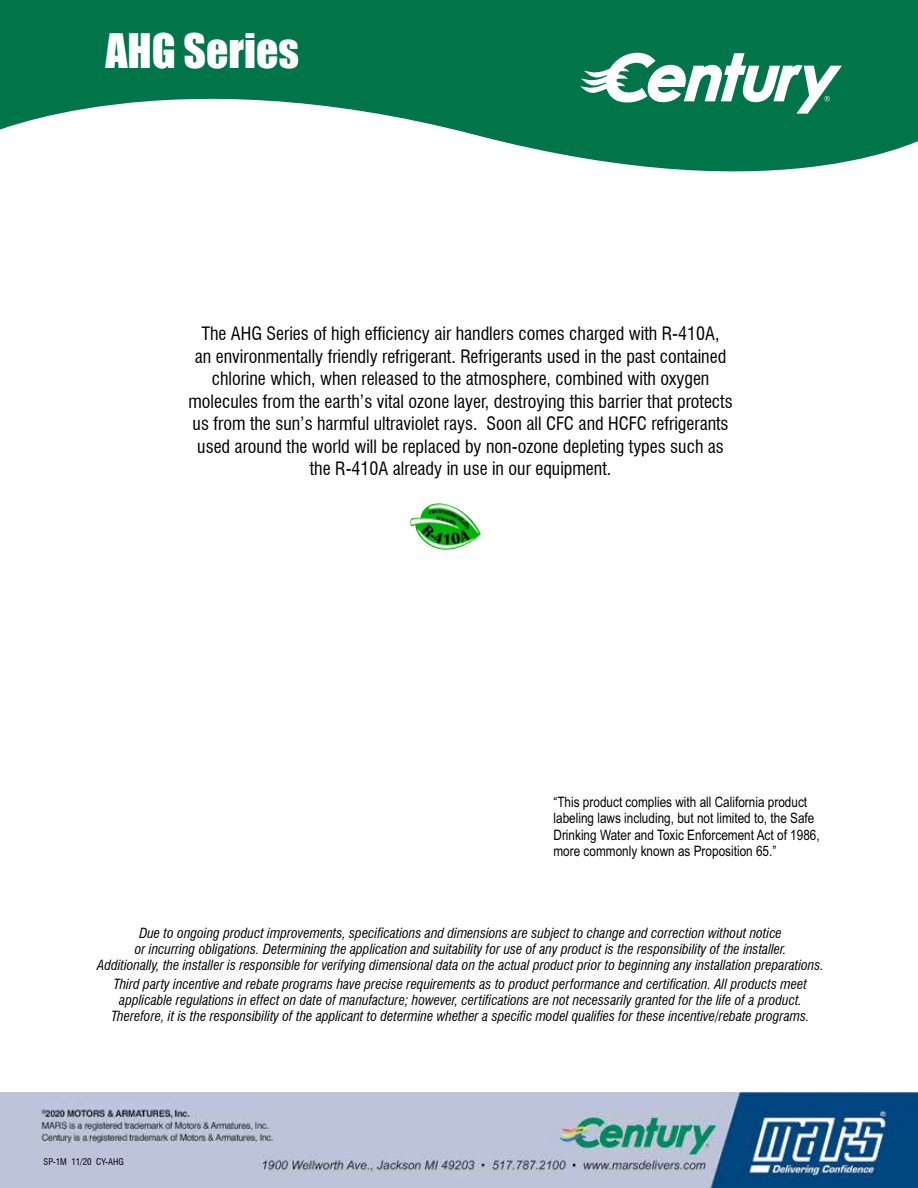
<style>
.page{position:relative;width:918px;height:1188px;background:#fff}
.page>*{position:absolute;margin:0;border:0;box-sizing:border-box;transform-origin:0 0}
.t1{font:43.65px "Impact";color:#fff}
.t2{font:condensed 18px/22.5px "Swiss 721 BT";color:#000;text-align:center}
.t3{font:14.4px/16.2px "Arial Narrow";color:#000}
.t4{font:italic condensed 13.8px/15.8px "Swiss 721 BT";color:#000;text-align:center}
.t5{font:condensed 9px "Swiss 721 BT";color:#000}
</style>
<div class="page">
<img style="left:0;top:1092px;width:918px;height:96px">
<svg style="left:0;top:0;width:918px;height:172px;fill:#00754a"></svg>
<svg style="left:580px;top:53px;width:262px;height:61px"></svg>
<img style="left:410px;top:503px;width:71px;height:47px">
<h1 class="t1" style="left:105px;top:17px;width:195px">AHG Series</h1>
<p class="t2" style="left:189px;top:323px;width:546px">The AHG Series of high efficiency air handlers comes charged with R-410A,<br>an environmentally friendly refrigerant. Refrigerants used in the past contained chlorine which, when released to the atmosphere, combined with oxygen molecules from the earth’s vital ozone layer, destroying this barrier that protects us from the sun’s harmful ultraviolet rays. Soon all CFC and HCFC refrigerants used around the world will be replaced by non-ozone depleting types such as the R-410A already in use in our equipment.</p>
<p class="t3" style="left:554px;top:794px;width:268px">“This product complies with all California product labeling laws including, but not limited to, the Safe Drinking Water and Toxic Enforcement Act of 1986, more commonly known as Proposition 65.”</p>
<p class="t4" style="left:97px;top:925px;width:728px">Due to ongoing product improvements, specifications and dimensions are subject to change and correction without notice<br>or incurring obligations. Determining the application and suitability for use of any product is the responsibility of the installer.<br>Additionally, the installer is responsible for verifying dimensional data on the actual product prior to beginning any installation preparations.</p>
<p class="t4" style="left:112px;top:976px;width:699px">Third party incentive and rebate programs have precise requirements as to product performance and certification. All products meet applicable regulations in effect on date of manufacture; however, certifications are not necessarily granted for the life of a product.<br>Therefore, it is the responsibility of the applicant to determine whether a specific model qualifies for these incentive/rebate programs.</p>
<p class="t5" style="left:44px;top:1157px;width:82px">SP-1M 11/20 CY-AHG</p>
</div>
